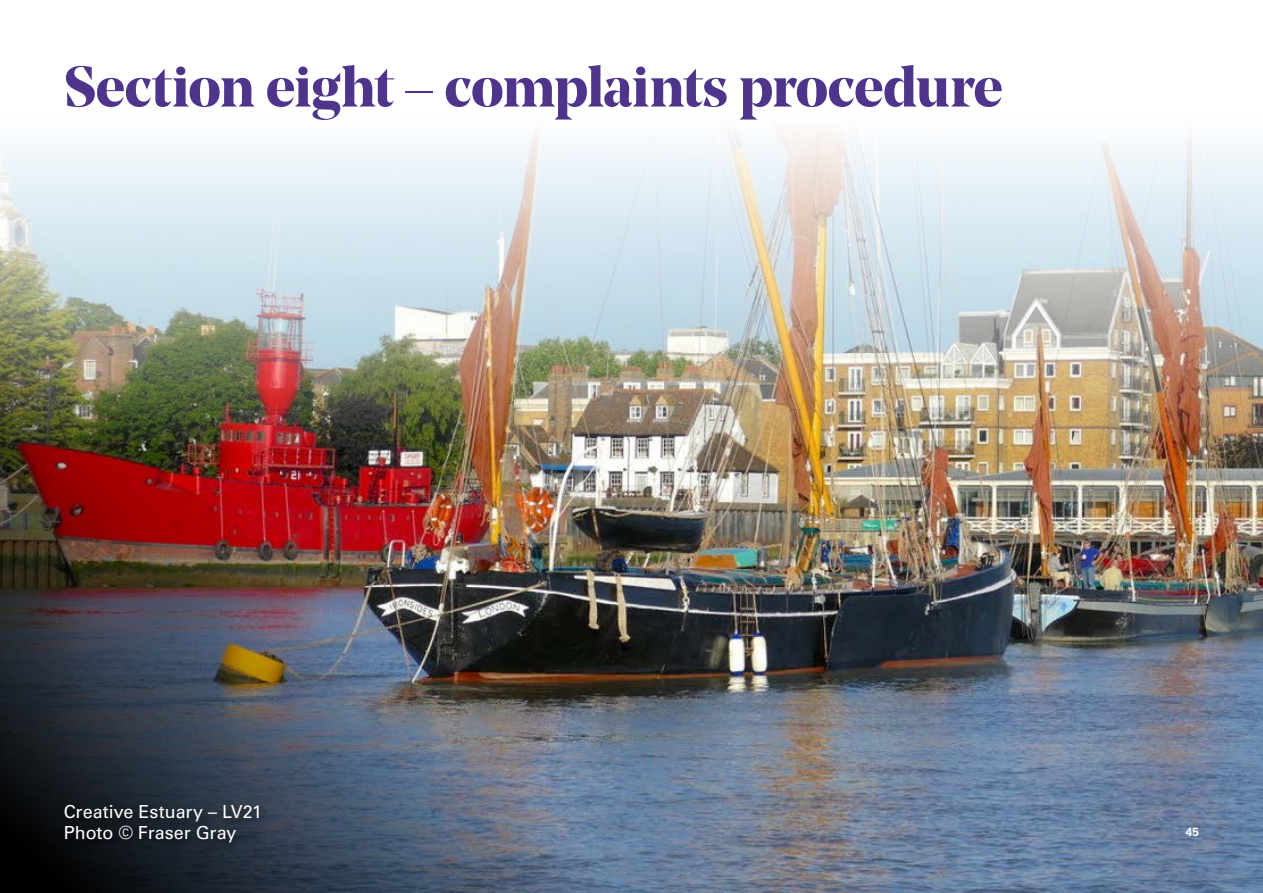
<style>
.page{position:relative;width:1263px;height:893px;background:#fff}
.page>*{position:absolute;margin:0;border:0;box-sizing:border-box;transform-origin:0 0}
.Main_heading{font:700 57px "Noe Display";letter-spacing:-.01em;color:#4e358b}
.ACE_Report_BODY{font:18px/21px "Univers";letter-spacing:-.005em;color:#fff}
.t1{font:700 12px "Univers";color:#fff}
</style>
<div class="page">
<img style="left:740px;top:496px;width:523px;height:397px">
<img style="left:532px;top:132px;width:731px;height:364px">
<img style="left:0;top:142px;width:740px;height:751px">
<div style="left:59px;top:799px;width:211px;height:54px;background:#000;opacity:.75"></div>
<p class="Main_heading" style="left:64px;top:50px;width:940px">Section eight – complaints procedure</p>
<p class="ACE_Report_BODY" style="left:64px;top:801px;width:200px">Creative Estuary – LV21<br>Photo © Fraser Gray</p>
<h2 class="t1" style="left:1186px;top:824px;width:15px">45</h2>
</div>
